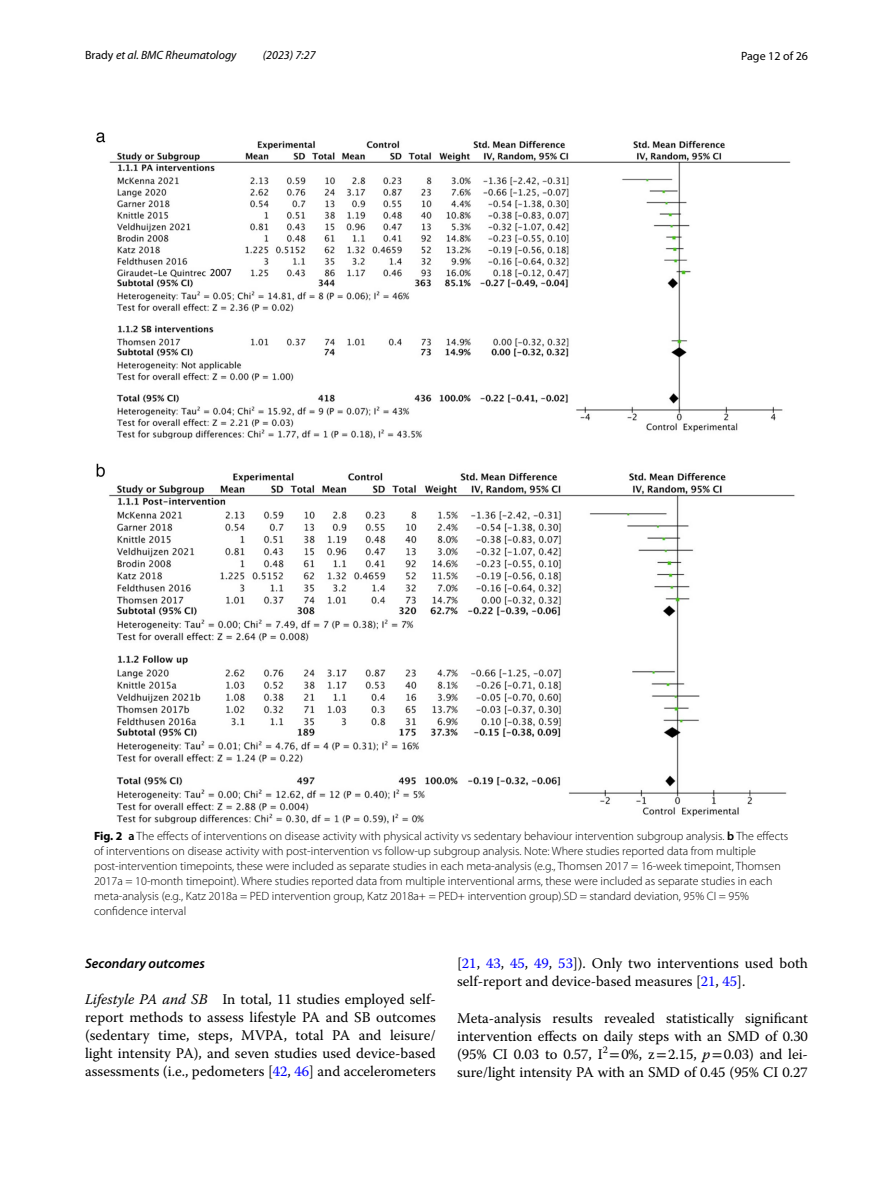
<style>
.page{position:relative;width:893px;height:1187px;background:#fff}
.page>*{position:absolute;margin:0;border:0;box-sizing:border-box;transform-origin:0 0}
.t1{font:14.7px/18px "Warnock Pro";color:#000;text-align:justify}
.t2{font:italic 600 13.8px "Myriad Pro";color:#000}
.t3{font:300 12px/15px "Myriad Pro";color:#000}
.t4{font:italic 12px "Myriad Pro";color:#000}
.t5{font:12px "Myriad Pro";color:#000}
.s1{font-style:normal}
.s2{font-weight:700}
.s3{font-weight:600}
.s4{font-style:italic}
.s5{color:#00f}
.s6{font-family:"STIX"}
</style>
<div class="page">
<img style="left:96px;top:133px;width:699px;height:691px">
<p class="t4" style="left:85px;top:48px;width:153px"><span class="s1">Brady</span> et al. BMC Rheumatology</p>
<p class="t4" style="left:263px;top:48px;width:54px">(2023) 7:27</p>
<p class="t5" style="left:741px;top:48px;width:68px">Page 12 of 26</p>
<p class="t3" style="left:94px;top:828px;width:696px"><span class="s2">Fig. 2</span> <span class="s3">a</span> The effects of interventions on disease activity with physical activity vs sedentary behaviour intervention subgroup analysis. <span class="s3">b</span> The effects of interventions on disease activity with post-intervention vs follow-up subgroup analysis. Note: Where studies reported data from multiple post-intervention timepoints, these were included as separate studies in each meta-analysis (e.g., Thomsen 2017 = 16-week timepoint, Thomsen 2017a = 10-month timepoint). Where studies reported data from multiple interventional arms, these were included as separate studies in each meta-analysis (e.g., Katz 2018a = PED intervention group, Katz 2018a+ = PED+ intervention group).SD = standard deviation, 95% CI = 95% confidence interval</p>
<p class="t2" style="left:85px;top:954px;width:121px">Secondary outcomes</p>
<p class="t1" style="left:85px;top:990px;width:352px"><span class="s4">Lifestyle PA and SB</span> In total, 11 studies employed self&shy;report methods to assess lifestyle PA and SB outcomes (sedentary time, steps, MVPA, total PA and leisure/ light intensity PA), and seven studies used device-based assessments (i.e., pedometers [<span class="s5">42</span>, <span class="s5">46</span>] and accelerometers</p>
<p class="t1" style="left:457px;top:953px;width:352px">[<span class="s5">21</span>, <span class="s5">43</span>, <span class="s5">45</span>, <span class="s5">49</span>, <span class="s5">53</span>]). Only two interventions used both self-report and device-based measures [<span class="s5">21</span>, <span class="s5">45</span>].</p>
<p class="t1" style="left:457px;top:1008px;width:352px">Meta-analysis results revealed statistically significant intervention effects on daily steps with an SMD of 0.30 (95% CI 0.03 to 0.57, I<sup>2</sup> <span class="s6">=</span>0%, z<span class="s6">=</span>2.15, <span class="s4">p</span><span class="s6">=</span>0.03) and lei&shy;sure/light intensity PA with an SMD of 0.45 (95% CI 0.27</p>
</div>
